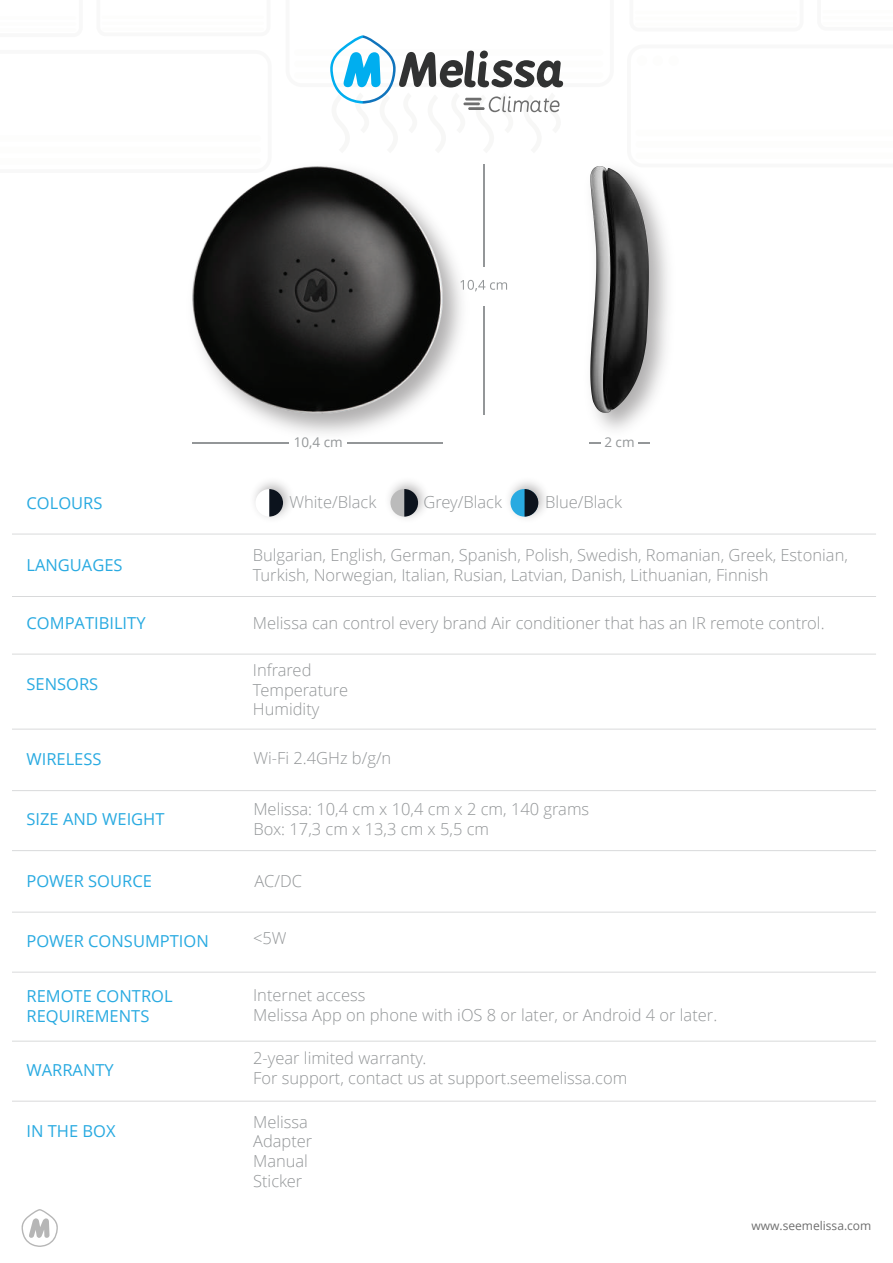
<style>
.page{position:relative;width:893px;height:1263px;background:#fff}
.page>*{position:absolute;margin:0;border:0;box-sizing:border-box;transform-origin:0 0}
.t1{font:300 16.5px/19.8px "Open Sans";color:#939698}
.t2{font:16.5px/19.8px "Open Sans";color:#29aae1}
.t3{font:13.5px "Open Sans";color:#939698}
.t4{font:12px "Open Sans";color:#6e6e6e}
</style>
<div class="page">
<hr style="left:635px;top:11px;width:162px;height:3px;background:#cccccb;border-radius:2px">
<hr style="left:635px;top:17px;width:162px;height:3px;background:#cccccb;border-radius:2px">
<hr style="left:635px;top:23px;width:162px;height:3px;background:#cccccb;border-radius:2px">
<hr style="left:102px;top:16px;width:162px;height:3px;background:#cccccb;border-radius:2px">
<hr style="left:102px;top:22px;width:162px;height:3px;background:#cccccb;border-radius:2px">
<svg style="left:330px;top:35px;width:234px;height:78px"></svg>
<img style="left:256px;top:240px;width:220px;height:204px">
<img style="left:192px;top:166px;width:250px;height:248px">
<img style="left:589px;top:173px;width:79px;height:271px">
<img style="left:591px;top:166px;width:57px;height:246px">
<hr style="left:192px;top:442px;width:96px;height:2px;background:#939698">
<hr style="left:348px;top:442px;width:94px;height:2px;background:#939698">
<hr style="left:483px;top:306px;width:1px;height:109px;background:#939698">
<hr style="left:483px;top:164px;width:1px;height:103px;background:#939698">
<svg style="left:460px;top:280px;width:47px;height:11px"></svg>
<svg style="left:589px;top:442px;width:12px;height:1px"></svg>
<img style="left:254px;top:481px;width:37px;height:37px">
<div style="left:256px;top:489px;width:27px;height:28px;background:#fff;border-radius:50%"></div>
<svg style="left:269px;top:489px;width:14px;height:28px"></svg>
<img style="left:389px;top:481px;width:37px;height:37px">
<div style="left:390px;top:489px;width:28px;height:28px;background:#bbb;border-radius:50%"></div>
<svg style="left:404px;top:489px;width:14px;height:28px"></svg>
<img style="left:509px;top:481px;width:37px;height:37px">
<div style="left:510px;top:489px;width:28px;height:28px;background:#29aae1;border-radius:50%"></div>
<svg style="left:525px;top:489px;width:13px;height:28px"></svg>
<hr style="left:12px;top:534px;width:864px;height:1px;background:#939698">
<hr style="left:12px;top:596px;width:864px;height:1px;background:#939698">
<hr style="left:12px;top:654px;width:864px;height:1px;background:#939698">
<hr style="left:12px;top:729px;width:864px;height:1px;background:#939698">
<hr style="left:12px;top:790px;width:864px;height:1px;background:#939698">
<hr style="left:12px;top:850px;width:864px;height:1px;background:#939698">
<hr style="left:12px;top:912px;width:864px;height:1px;background:#939698">
<hr style="left:12px;top:972px;width:864px;height:1px;background:#939698">
<hr style="left:12px;top:1041px;width:864px;height:1px;background:#939698">
<hr style="left:12px;top:1101px;width:864px;height:1px;background:#939698">
<svg style="left:22px;top:1209px;width:36px;height:38px"></svg>
<p class="t2" style="left:26px;top:492px;width:77px">COLOURS</p>
<p class="t2" style="left:26px;top:555px;width:98px">LANGUAGES</p>
<p class="t2" style="left:26px;top:612px;width:121px">COMPATIBILITY</p>
<p class="t2" style="left:26px;top:674px;width:73px">SENSORS</p>
<p class="t2" style="left:26px;top:749px;width:77px">WIRELESS</p>
<p class="t2" style="left:26px;top:809px;width:140px">SIZE AND WEIGHT</p>
<p class="t2" style="left:26px;top:870px;width:127px">POWER SOURCE</p>
<p class="t2" style="left:26px;top:930px;width:184px">POWER CONSUMPTION</p>
<p class="t2" style="left:26px;top:986px;width:148px">REMOTE CONTROL<br>REQUIREMENTS</p>
<p class="t2" style="left:26px;top:1059px;width:89px">WARRANTY</p>
<p class="t2" style="left:26px;top:1121px;width:91px">IN THE BOX</p>
<p class="t3" style="left:294px;top:433px;width:50px">10,4 cm</p>
<p class="t3" style="left:604px;top:433px;width:32px">2 cm</p>
<p class="t1" style="left:289px;top:491px;width:89px">White/Black</p>
<p class="t1" style="left:424px;top:491px;width:80px">Grey/Black</p>
<p class="t1" style="left:545px;top:491px;width:79px">Blue/Black</p>
<p class="t1" style="left:253px;top:545px;width:597px">Bulgarian, English, German, Spanish, Polish, Swedish, Romanian, Greek, Estonian,<br>Turkish, Norwegian, Italian, Rusian, Latvian, Danish, Lithuanian, Finnish</p>
<p class="t1" style="left:253px;top:612px;width:573px">Melissa can control every brand Air conditioner that has an IR remote control.</p>
<p class="t1" style="left:253px;top:659px;width:97px">Infrared<br>Temperature<br>Humidity</p>
<p class="t1" style="left:253px;top:747px;width:139px">Wi-Fi 2.4GHz b/g/n</p>
<p class="t1" style="left:253px;top:798px;width:337px">Melissa: 10,4 cm x 10,4 cm x 2 cm, 140 grams<br>Box: 17,3 cm x 13,3 cm x 5,5 cm</p>
<p class="t1" style="left:255px;top:870px;width:49px">AC/DC</p>
<p class="t1" style="left:253px;top:927px;width:35px">&lt;5W</p>
<p class="t1" style="left:253px;top:984px;width:466px">Internet access<br>Melissa App on phone with iOS 8 or later, or Android 4 or later.</p>
<p class="t1" style="left:253px;top:1048px;width:376px">2-year limited warranty.<br>For support, contact us at support.seemelissa.com</p>
<p class="t1" style="left:253px;top:1111px;width:61px">Melissa<br>Adapter<br>Manual<br>Sticker</p>
<p class="t4" style="left:752px;top:1218px;width:121px">www.seemelissa.com</p>
</div>
